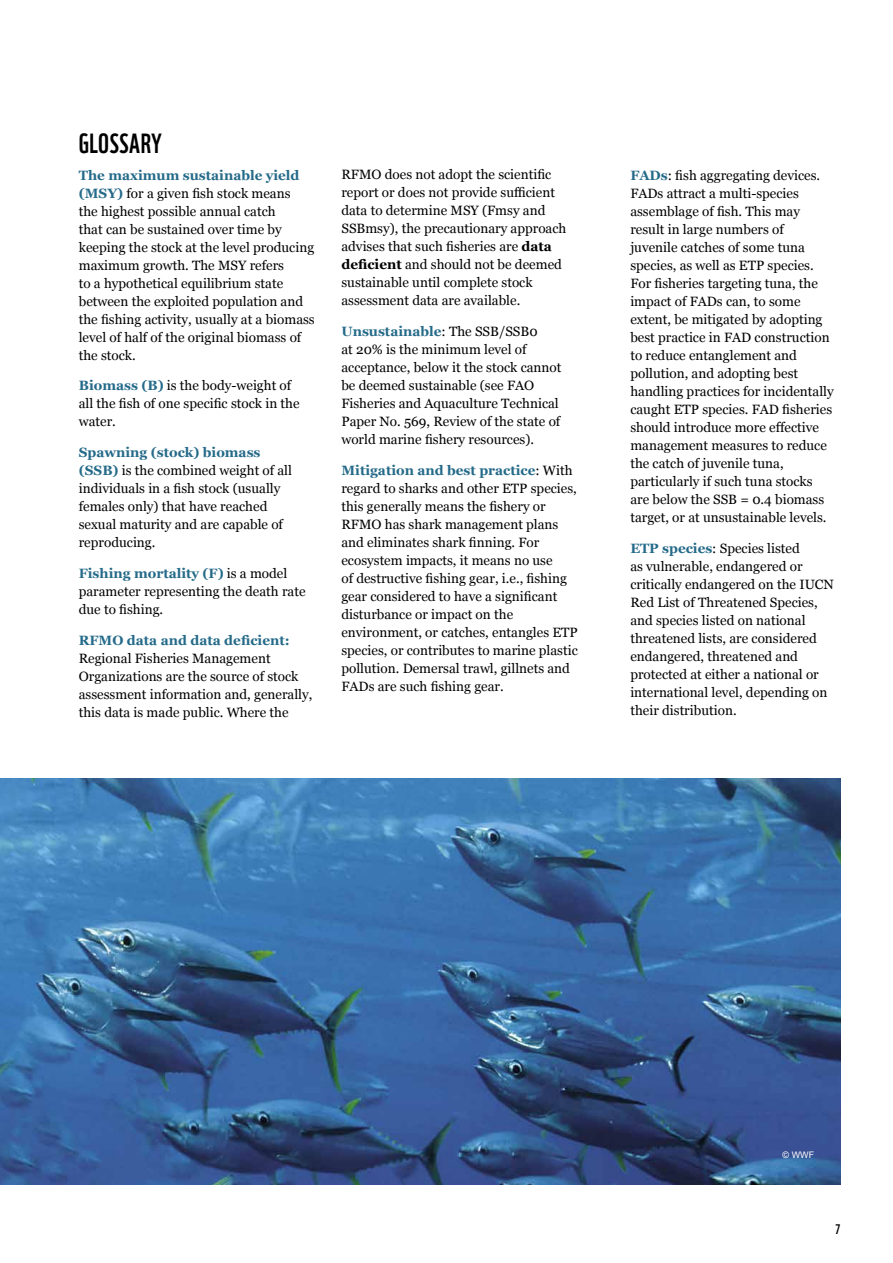
<style>
.page{position:relative;width:893px;height:1263px;background:#fff}
.page>*{position:absolute;margin:0;border:0;box-sizing:border-box;transform-origin:0 0}
.t1{font:27px "WWF";letter-spacing:.015em;color:#000}
.t2{font:13.5px/18px "Georgia";color:#000}
.t3{font:700 13.5px "Georgia";color:#246a89}
.t4{font:13.5px "WWF";color:#000}
.t5{font:9px "Arial";color:#fff}
.s1{font-weight:700;color:#246a89}
.s2{font-weight:700}
</style>
<div class="page">
<img style="left:0;top:778px;width:840px;height:406px">
<h1 class="t1" style="left:79px;top:122px;width:85px">GLOSSARY</h1>
<p class="t2" style="left:79px;top:165px;width:238px"><span class="s1">The maximum sustainable yield (MSY)</span> for a given fish stock means<br>the highest possible annual catch<br>that can be sustained over time by keeping the stock at the level producing maximum growth. The MSY refers<br>to a hypothetical equilibrium state between the exploited population and the fishing activity, usually at a biomass level of half of the original biomass of the stock.</p>
<p class="t2" style="left:79px;top:376px;width:222px"><span class="s1">Biomass (B)</span> is the body-weight of all the fish of one specific stock in the water.</p>
<p class="t2" style="left:79px;top:443px;width:215px"><span class="s1">Spawning (stock) biomass (SSB)</span> is the combined weight of all individuals in a fish stock (usually females only) that have reached sexual maturity and are capable of reproducing.</p>
<p class="t2" style="left:79px;top:563px;width:228px"><span class="s1">Fishing mortality (F)</span> is a model parameter representing the death rate due to fishing.</p>
<p class="t3" style="left:79px;top:630px;width:212px">RFMO data and data deficient:</p>
<p class="t2" style="left:79px;top:648px;width:235px">Regional Fisheries Management Organizations are the source of stock assessment information and, generally, this data is made public. Where the</p>
<p class="t2" style="left:341px;top:165px;width:226px">RFMO does not adopt the scientific report or does not provide sufficient data to determine MSY (Fmsy and SSBmsy), the precautionary approach advises that such fisheries are <span class="s2">data deficient</span> and should not be deemed sustainable until complete stock assessment data are available.</p>
<p class="t2" style="left:341px;top:322px;width:222px"><span class="s1">Unsustainable</span>: The SSB/SSB0<br>at 20% is the minimum level of acceptance, below it the stock cannot be deemed sustainable (see FAO Fisheries and Aquaculture Technical Paper No. 569, Review of the state of world marine fishery resources).</p>
<p class="t2" style="left:341px;top:461px;width:238px"><span class="s1">Mitigation and best practice</span>: With regard to sharks and other ETP species, this generally means the fishery or RFMO has shark management plans and eliminates shark finning. For ecosystem impacts, it means no use<br>of destructive fishing gear, i.e., fishing gear considered to have a significant disturbance or impact on the environment, or catches, entangles ETP species, or contributes to marine plastic pollution. Demersal trawl, gillnets and FADs are such fishing gear.</p>
<p class="t2" style="left:630px;top:166px;width:205px"><span class="s1">FADs</span>: fish aggregating devices.<br>FADs attract a multi-species assemblage of fish. This may result in large numbers of juvenile catches of some tuna species, as well as ETP species.<br>For fisheries targeting tuna, the impact of FADs can, to some extent, be mitigated by adopting best practice in FAD construction to reduce entanglement and pollution, and adopting best handling practices for incidentally caught ETP species. FAD fisheries should introduce more effective management measures to reduce the catch of juvenile tuna, particularly if such tuna stocks are below the SSB = 0.4 biomass target, or at unsustainable levels.</p>
<p class="t2" style="left:630px;top:539px;width:205px"><span class="s1">ETP species</span>: Species listed<br>as vulnerable, endangered or critically endangered on the IUCN<br>Red List of Threatened Species, and species listed on national threatened lists, are considered endangered, threatened and protected at either a national or international level, depending on their distribution.</p>
<p class="t5" style="left:783px;top:1149px;width:33px">© WWF</p>
<p class="t4" style="left:835px;top:1219px;width:6px">7</p>
</div>
